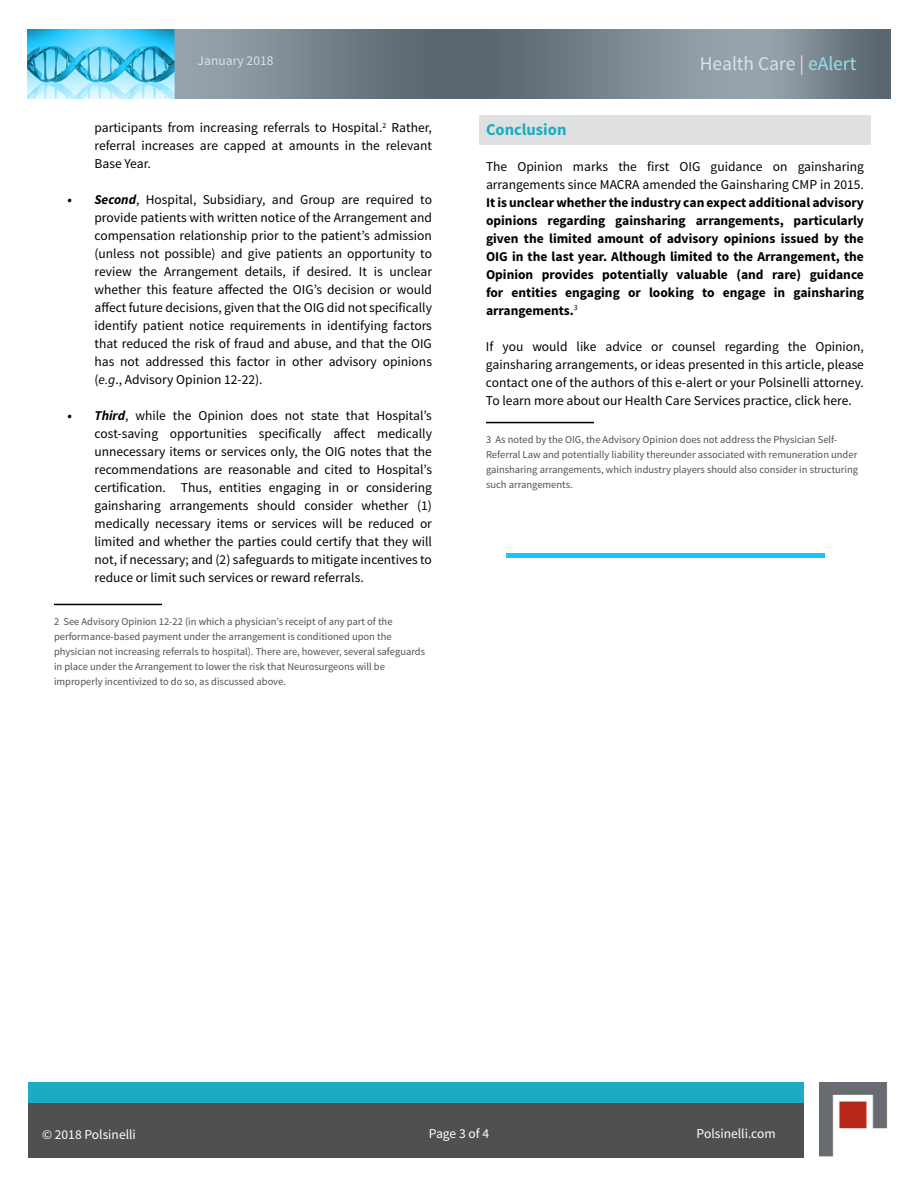
<style>
.page{position:relative;width:918px;height:1188px;background:#fff}
.page>*{position:absolute;margin:0;border:0;box-sizing:border-box;transform-origin:0 0}
.t1{font:19.5px "Source Sans Pro";color:#dfe0e2}
.t2{font:700 16.5px "Source Sans Pro";color:#1bacc4}
.t3{font:13.5px/18px "Source Sans Pro";color:#000;text-align:justify}
.t4{font:700 13.5px/18px "Source Sans Pro";color:#000;text-align:justify}
.t5{font:13.5px "Source Sans Pro";color:#fff}
.t6{font:13.5px "Source Sans Pro";color:#dfe0e2}
.t7{font:10.5px/15px "Source Sans Pro";color:#4f5052}
.s1{color:#99dee9}
.s2{font-weight:700;font-style:italic}
.s3{font-style:italic}
</style>
<div class="page">
<img style="left:820px;top:1082px;width:67px;height:75px">
<div style="left:835px;top:1133px;width:54px;height:26px;background:#fff"></div>
<div style="left:28px;top:1082px;width:776px;height:23px;background:#1bacc4"></div>
<div style="left:28px;top:1104px;width:776px;height:54px;background:#4f5052"></div>
<hr style="left:54px;top:604px;width:108px;height:1px;background:#000">
<div style="left:479px;top:115px;width:392px;height:30px;background:#dfe0e2"></div>
<hr style="left:486px;top:422px;width:108px;height:1px;background:#000">
<hr style="left:506px;top:554px;width:318px;height:4px;background:#1dc2fa">
<img style="left:27px;top:29px;width:864px;height:70px">
<p class="t6" style="left:198px;top:52px;width:77px">January 2018</p>
<h1 class="t1" style="left:700px;top:51px;width:158px">Health Care | <span class="s1">eAlert</span></h1>
<p class="t3" style="left:94px;top:119px;width:339px">participants from increasing referrals to Hospital.<sup>2</sup> Rather, referral increases are capped at amounts in the relevant Base Year.</p>
<p class="t3" style="left:95px;top:191px;width:339px;text-indent:-27px"><span class="s2">• Second</span>, Hospital, Subsidiary, and Group are required to provide patients with written notice of the Arrangement and compensation relationship prior to the patient’s admission (unless not possible) and give patients an opportunity to review the Arrangement details, if desired. It is unclear whether this feature affected the OIG’s decision or would affect future decisions, given that the OIG did not specifically identify patient notice requirements in identifying factors that reduced the risk of fraud and abuse, and that the OIG has not addressed this factor in other advisory opinions (<span class="s3">e.g</span>., Advisory Opinion 12-22).</p>
<p class="t3" style="left:95px;top:407px;width:339px;text-indent:-27px"><span class="s2">• Third</span>, while the Opinion does not state that Hospital’s cost-saving opportunities specifically affect medically unnecessary items or services only, the OIG notes that the recommendations are reasonable and cited to Hospital’s certification. Thus, entities engaging in or considering gainsharing arrangements should consider whether (1) medically necessary items or services will be reduced or limited and whether the parties could certify that they will not, if necessary; and (2) safeguards to mitigate incentives to reduce or limit such services or reward referrals.</p>
<p class="t7" style="left:54px;top:614px;width:373px">2 See Advisory Opinion 12-22 (in which a physician’s receipt of any part of the performance-based payment under the arrangement is conditioned upon the physician not increasing referrals to hospital). There are, however, several safeguards in place under the Arrangement to lower the risk that Neurosurgeons will be improperly incentivized to do so, as discussed above.</p>
<p class="t2" style="left:486px;top:118px;width:82px">Conclusion</p>
<p class="t3" style="left:486px;top:157px;width:380px">The Opinion marks the first OIG guidance on gainsharing arrangements since MACRA amended the Gainsharing CMP in 2015.</p>
<p class="t4" style="left:486px;top:194px;width:380px">It is unclear whether the industry can expect additional advisory opinions regarding gainsharing arrangements, particularly given the limited amount of advisory opinions issued by the OIG in the last year. Although limited to the Arrangement, the Opinion provides potentially valuable (and rare) guidance for entities engaging or looking to engage in gainsharing arrangements.<sup>3</sup></p>
<p class="t3" style="left:486px;top:337px;width:380px">If you would like advice or counsel regarding the Opinion, gainsharing arrangements, or ideas presented in this article, please contact one of the authors of this e-alert or your Polsinelli attorney.<br>To learn more about our Health Care Services practice, click here.</p>
<p class="t7" style="left:486px;top:432px;width:374px">3 As noted by the OIG, the Advisory Opinion does not address the Physician Self-Referral Law and potentially liability thereunder associated with remuneration under gainsharing arrangements, which industry players should also consider in structuring such arrangements.</p>
<p class="t5" style="left:429px;top:1125px;width:62px">Page 3 of 4</p>
<p class="t5" style="left:42px;top:1126px;width:95px">© 2018 Polsinelli</p>
<p class="t5" style="left:697px;top:1125px;width:81px">Polsinelli.com</p>
</div>
